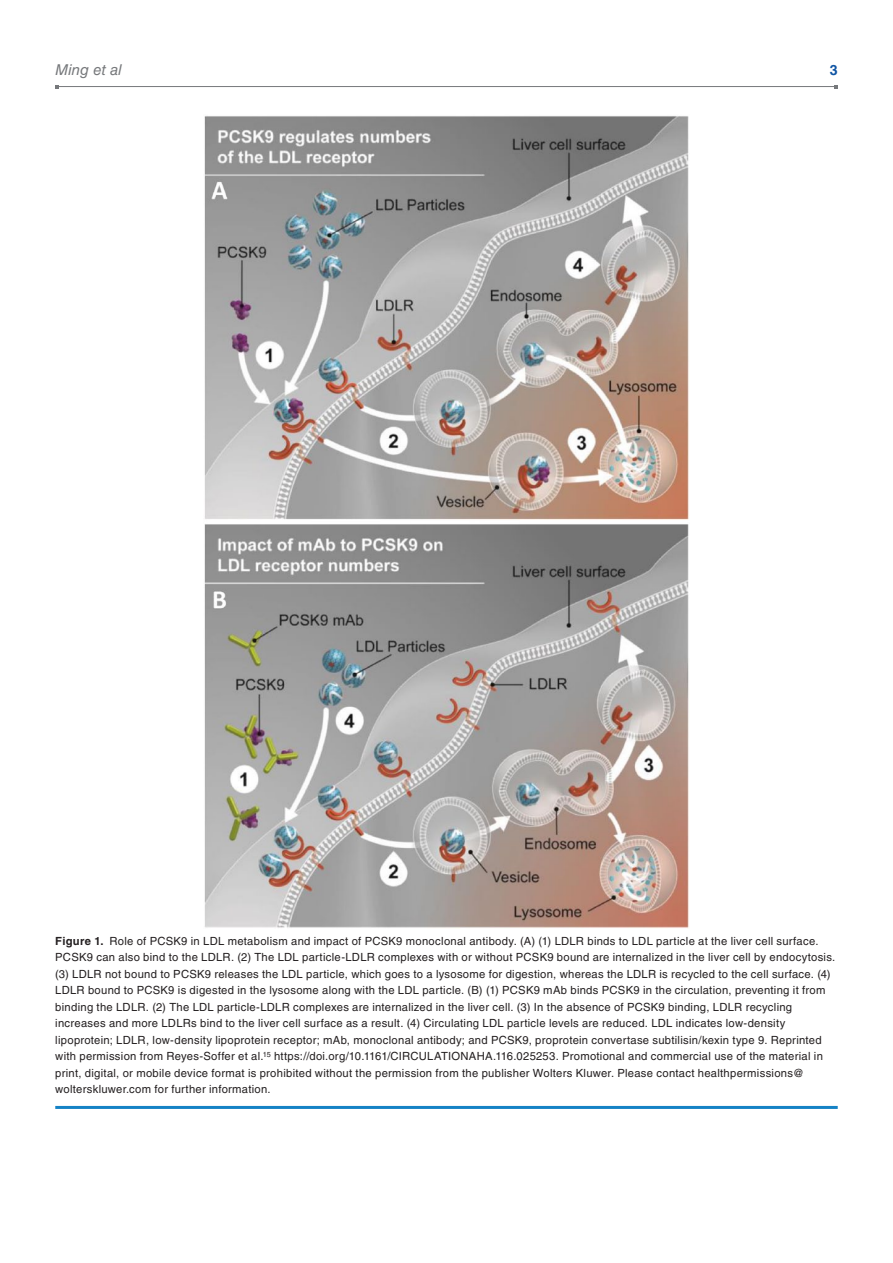
<style>
.page{position:relative;width:893px;height:1263px;background:#fff}
.page>*{position:absolute;margin:0;border:0;box-sizing:border-box;transform-origin:0 0}
.t1{font:italic 15px "Helvetica LT Std";color:#76787b}
.t2{font:700 14.25px "Helvetica LT Std";color:#1055a4}
.t3{font:11.25px/16.5px "Helvetica LT Std";letter-spacing:.025em;color:#231f20}
.s1{font-weight:700}
</style>
<div class="page">
<hr style="left:57px;top:86px;width:779px;height:1px;background:#76787b">
<hr style="left:55px;top:1106px;width:783px;height:3px;background:#1582c5">
<img style="left:204px;top:116px;width:485px;height:812px">
<h1 class="t1" style="left:55px;top:61px;width:68px">Ming et al</h1>
<p class="t2" style="left:830px;top:61px;width:9px">3</p>
<p class="t3" style="left:55px;top:932px;width:782px"><span class="s1">Figure 1.</span> Role of PCSK9 in LDL metabolism and impact of PCSK9 monoclonal antibody. (A) (1) LDLR binds to LDL particle at the liver cell surface.<br>PCSK9 can also bind to the LDLR. (2) The LDL particle-LDLR complexes with or without PCSK9 bound are internalized in the liver cell by endocytosis. (3) LDLR not bound to PCSK9 releases the LDL particle, which goes to a lysosome for digestion, whereas the LDLR is recycled to the cell surface. (4)<br>LDLR bound to PCSK9 is digested in the lysosome along with the LDL particle. (B) (1) PCSK9 mAb binds PCSK9 in the circulation, preventing it from binding the LDLR. (2) The LDL particle-LDLR complexes are internalized in the liver cell. (3) In the absence of PCSK9 binding, LDLR recycling increases and more LDLRs bind to the liver cell surface as a result. (4) Circulating LDL particle levels are reduced. LDL indicates low-density lipoprotein; LDLR, low-density lipoprotein receptor; mAb, monoclonal antibody; and PCSK9, proprotein convertase subtilisin/kexin type 9. Reprinted with permission from Reyes-Soffer et al.<sup>15</sup> https://doi.org/10.1161/CIRCULATIONAHA.116.025253. Promotional and commercial use of the material in print, digital, or mobile device format is prohibited without the permission from the publisher Wolters Kluwer. Please contact healthpermissions@ wolterskluwer.com for further information.</p>
</div>
